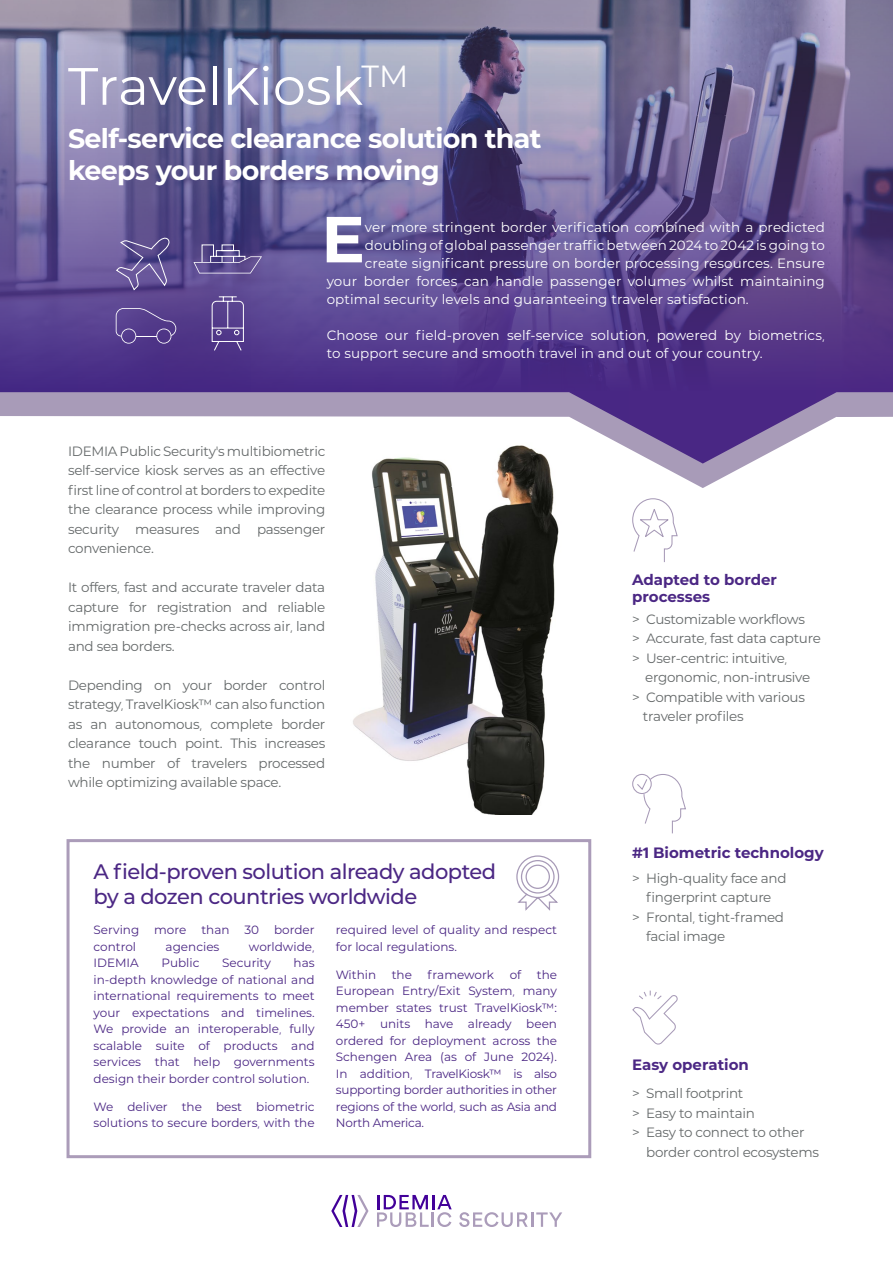
<style>
.page{position:relative;width:893px;height:1263px;background:#fff}
.page>*{position:absolute;margin:0;border:0;box-sizing:border-box;transform-origin:0 0}
.t1{font:700 64.95px "IDEMIA";color:#fff}
.t2{font:52.5px "IDEMIA";letter-spacing:-.005em;color:#fff}
.t3{font:700 27px/32.4px "IDEMIA";letter-spacing:-.025em;color:#fff}
.t4{font:500 21px/25.2px "IDEMIA";letter-spacing:-.025em;color:#4b2784}
.t5{font:700 15px/16.5px "IDEMIA";color:#4b2784}
.t6{font:13.5px/19.5px "IDEMIA";letter-spacing:-.02em;color:#65696a;text-align:justify}
.t7{font:13.5px/18px "IDEMIA";letter-spacing:.01em;color:#fff}
.t8{font:12px/16.5px "IDEMIA";color:#4b2784}
</style>
<div class="page">
<img style="left:0;top:0;width:893px;height:391px">
<svg style="left:66px;top:839px;width:526px;height:320px"></svg>
<svg style="left:516px;top:855px;width:44px;height:57px"></svg>
<svg style="left:116px;top:234px;width:58px;height:57px;background:#685997"></svg>
<svg style="left:193px;top:244px;width:69px;height:107px;background:#635094"></svg>
<svg style="left:116px;top:308px;width:60px;height:36px;background:#614b94"></svg>
<img style="left:353px;top:488px;width:206px;height:326px">
<svg style="left:0;top:392px;width:893px;height:96px"></svg>
<svg style="left:459px;top:1212px;width:103px;height:15px"></svg>
<svg style="left:377px;top:1195px;width:75px;height:32px"></svg>
<svg style="left:331px;top:1195px;width:37px;height:32px"></svg>
<svg style="left:632px;top:990px;width:46px;height:55px"></svg>
<svg style="left:632px;top:498px;width:46px;height:65px"></svg>
<div style="left:632px;top:774px;width:20px;height:20px;border:1px solid #a79ab7;border-radius:50%"></div>
<svg style="left:636px;top:774px;width:50px;height:60px"></svg>
<h2 class="t2" style="left:68px;top:50px;width:342px">TravelKiosk<sup>TM</sup></h2>
<h3 class="t3" style="left:68px;top:121px;width:475px">Self-service clearance solution that keeps your borders moving</h3>
<h1 class="t1" style="left:321px;top:192px;width:45px">E</h1>
<p class="t7" style="left:365px;top:218px;width:462px">ver more stringent border verification combined with a predicted</p>
<p class="t7" style="left:365px;top:236px;width:462px">doubling of global passenger traffic between 2024 to 2042 is going to</p>
<p class="t7" style="left:365px;top:254px;width:462px">create significant pressure on border processing resources. Ensure</p>
<p class="t7" style="left:327px;top:272px;width:500px">your border forces can handle passenger volumes whilst maintaining</p>
<p class="t7" style="left:327px;top:290px;width:424px">optimal security levels and guaranteeing traveler satisfaction.</p>
<p class="t7" style="left:327px;top:326px;width:500px">Choose our field-proven self-service solution, powered by biometrics, to support secure and smooth travel in and out of your country.</p>
<p class="t6" style="left:68px;top:441px;width:259px">IDEMIA Public Security’s multibiometric self-service kiosk serves as an effective first line of control at borders to expedite the clearance process while improving security measures and passenger convenience.</p>
<p class="t6" style="left:68px;top:577px;width:259px">It offers, fast and accurate traveler data capture for registration and reliable immigration pre-checks across air, land and sea borders.</p>
<p class="t6" style="left:68px;top:675px;width:259px">Depending on your border control strategy, TravelKiosk™ can also function as an autonomous, complete border clearance touch point. This increases the number of travelers processed while optimizing available space.</p>
<h3 class="t4" style="left:94px;top:858px;width:404px">A field-proven solution already adopted by a dozen countries worldwide</h3>
<p class="t8" style="left:94px;top:921px;width:223px">Serving more than 30 border control</p>
<p class="t8" style="left:166px;top:938px;width:55px">agencies</p>
<p class="t8" style="left:249px;top:938px;width:67px">worldwide,</p>
<p class="t8" style="left:94px;top:954px;width:223px;text-align:justify;text-indent:200px">has in-depth knowledge of national and international requirements to meet your expectations and timelines.<br>We provide an interoperable, fully scalable suite of products and services that help governments design their border control solution.</p>
<p class="t8" style="left:94px;top:1098px;width:223px">We deliver the best biometric solutions to secure borders, with the</p>
<p class="t8" style="left:94px;top:954px;width:47px">IDEMIA</p>
<p class="t8" style="left:161px;top:954px;width:40px">Public</p>
<p class="t8" style="left:222px;top:954px;width:50px">Security</p>
<p class="t8" style="left:336px;top:921px;width:223px">required level of quality and respect for local regulations.</p>
<p class="t8" style="left:336px;top:966px;width:42px">Within</p>
<p class="t8" style="left:392px;top:966px;width:22px">the</p>
<p class="t8" style="left:428px;top:966px;width:68px">framework</p>
<p class="t8" style="left:510px;top:966px;width:13px">of</p>
<p class="t8" style="left:336px;top:966px;width:223px;text-align:justify;text-indent:201px">the European Entry/Exit System, many member states trust TravelKiosk™:<br>450+ units have already been ordered for deployment across the Schengen Area (as of June 2024).<br>In addition, TravelKiosk™ is also supporting border authorities in other regions of the world, such as Asia and North America.</p>
<p class="t5" style="left:632px;top:571px;width:146px">Adapted to border processes</p>
<p class="t6" style="left:632px;top:609px;width:190px;text-align:left">&gt; Customizable workflows<br>&gt; Accurate, fast data capture &gt; User-centric: intuitive,</p>
<p class="t6" style="left:645px;top:667px;width:166px">ergonomic, non-intrusive</p>
<p class="t6" style="left:632px;top:687px;width:174px">&gt; Compatible with various</p>
<p class="t6" style="left:643px;top:706px;width:102px">traveler profiles</p>
<p class="t5" style="left:632px;top:844px;width:193px">#1 Biometric technology</p>
<p class="t6" style="left:632px;top:868px;width:156px">&gt; High-quality face and</p>
<p class="t6" style="left:646px;top:887px;width:127px">fingerprint capture</p>
<p class="t6" style="left:632px;top:907px;width:153px">&gt; Frontal, tight-framed</p>
<p class="t6" style="left:646px;top:926px;width:81px">facial image</p>
<p class="t5" style="left:632px;top:1055px;width:118px">Easy operation</p>
<p class="t6" style="left:632px;top:1083px;width:113px">&gt; Small footprint</p>
<p class="t6" style="left:632px;top:1102px;width:124px">&gt; Easy to maintain</p>
<p class="t6" style="left:632px;top:1122px;width:174px">&gt; Easy to connect to other</p>
<p class="t6" style="left:646px;top:1141px;width:174px">border control ecosystems</p>
</div>
